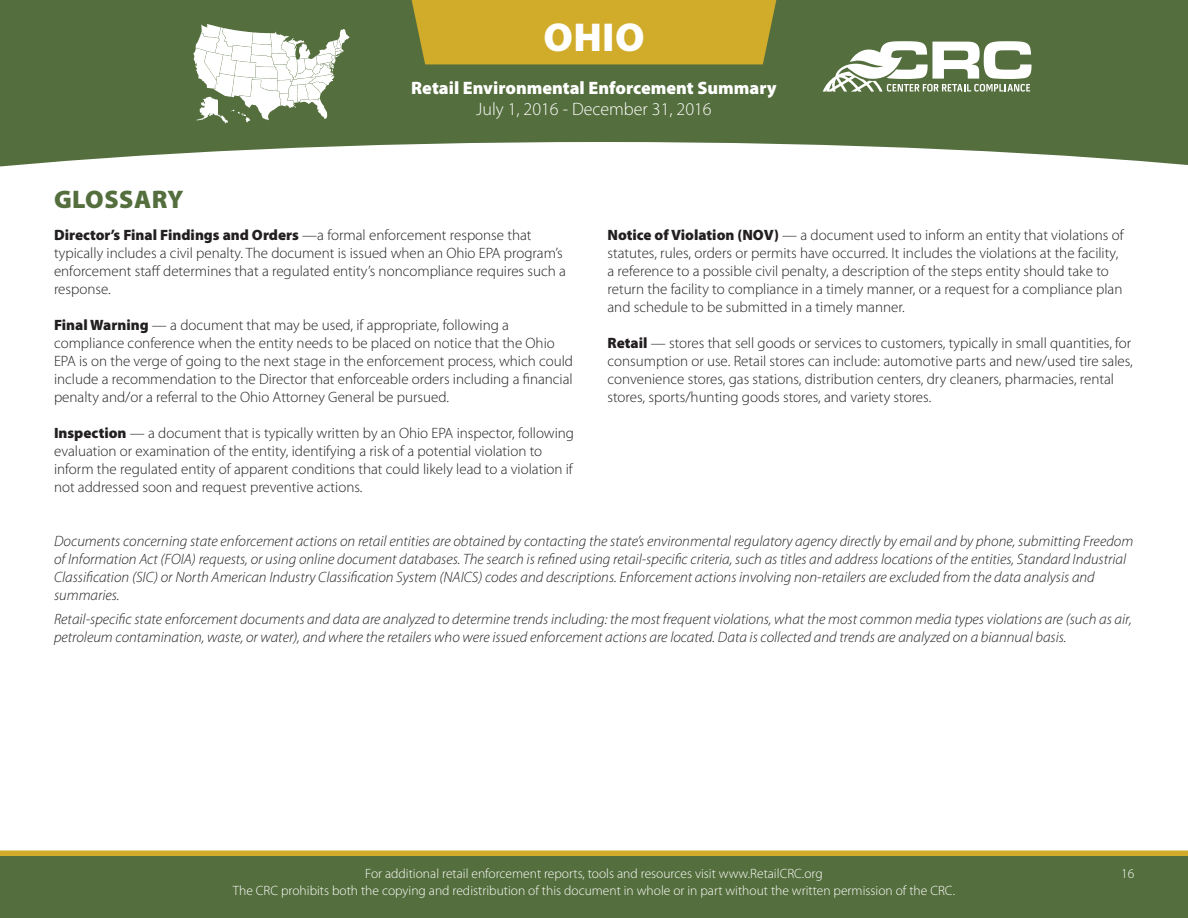
<style>
.page{position:relative;width:1188px;height:918px;background:#fff}
.page>*{position:absolute;margin:0;border:0;box-sizing:border-box;transform-origin:0 0}
.t1{font:900 40.5px "Myriad Pro";color:#fff}
.t2{font:900 25.5px "Myriad Pro";letter-spacing:.02em;color:#546e3d}
.t3{font:900 18px "Myriad Pro";color:#fff}
.t4{font:300 18px "Myriad Pro";color:#fff}
.t5{font:300 15px/18px "Myriad Pro";color:#231f20}
.t6{font:italic 300 15px/18px "Myriad Pro";color:#231f20}
.t7{font:300 13.5px/16.5px "Myriad Pro";color:#fff;text-align:center}
.s1{font-weight:900}
</style>
<div class="page">
<div style="left:0;top:850px;width:1188px;height:6px;background:#d1ab2a"></div>
<div style="left:0;top:856px;width:1188px;height:62px;background:#546e3d"></div>
<svg style="left:0;top:155px;width:1188px;height:12px"></svg>
<div style="left:0;top:0;width:1188px;height:155px;background:#546e3d"></div>
<svg style="left:823px;top:41px;width:209px;height:51px"></svg>
<svg style="left:393px;top:0;width:402px;height:69px;background:#b99f2d"></svg>
<svg style="left:193px;top:24px;width:156px;height:99px"></svg>
<h1 class="t1" style="left:543px;top:15px;width:103px">OHIO</h1>
<p class="t3" style="left:411px;top:78px;width:367px">Retail Environmental Enforcement Summary</p>
<p class="t4" style="left:476px;top:100px;width:237px">July 1, 2016 - December 31, 2016</p>
<h2 class="t2" style="left:54px;top:185px;width:131px">GLOSSARY</h2>
<p class="t5" style="left:54px;top:226px;width:513px"><span class="s1">Director’s Final Findings and Orders</span> —a formal enforcement response that typically includes a civil penalty. The document is issued when an Ohio EPA program’s enforcement staff determines that a regulated entity’s noncompliance requires such a response.</p>
<p class="t5" style="left:54px;top:316px;width:521px"><span class="s1">Final Warning</span> — a document that may be used, if appropriate, following a compliance conference when the entity needs to be placed on notice that the Ohio EPA is on the verge of going to the next stage in the enforcement process, which could include a recommendation to the Director that enforceable orders including a financial penalty and/or a referral to the Ohio Attorney General be pursued.</p>
<p class="t5" style="left:54px;top:424px;width:522px"><span class="s1">Inspection</span> — a document that is typically written by an Ohio EPA inspector, following evaluation or examination of the entity, identifying a risk of a potential violation to inform the regulated entity of apparent conditions that could likely lead to a violation if not addressed soon and request preventive actions.</p>
<p class="t5" style="left:608px;top:226px;width:518px"><span class="s1">Notice of Violation (NOV)</span> — a document used to inform an entity that violations of statutes, rules, orders or permits have occurred. It includes the violations at the facility, a reference to a possible civil penalty, a description of the steps entity should take to return the facility to compliance in a timely manner, or a request for a compliance plan and schedule to be submitted in a timely manner.</p>
<p class="t5" style="left:608px;top:334px;width:527px"><span class="s1">Retail</span> — stores that sell goods or services to customers, typically in small quantities, for consumption or use. Retail stores can include: automotive parts and new/used tire sales, convenience stores, gas stations, distribution centers, dry cleaners, pharmacies, rental stores, sports/hunting goods stores, and variety stores.</p>
<p class="t6" style="left:54px;top:532px;width:1081px">Documents concerning state enforcement actions on retail entities are obtained by contacting the state’s environmental regulatory agency directly by email and by phone, submitting Freedom of Information Act (FOIA) requests, or using online document databases. The search is refined using retail-specific criteria, such as titles and address locations of the entities, Standard Industrial Classification (SIC) or North American Industry Classification System (NAICS) codes and descriptions. Enforcement actions involving non-retailers are excluded from the data analysis and summaries.</p>
<p class="t6" style="left:54px;top:611px;width:1079px">Retail-specific state enforcement documents and data are analyzed to determine trends including: the most frequent violations, what the most common media types violations are (such as air, petroleum contamination, waste, or water), and where the retailers who were issued enforcement actions are located. Data is collected and trends are analyzed on a biannual basis.</p>
<p class="t7" style="left:233px;top:866px;width:724px">For additional retail enforcement reports, tools and resources visit www.RetailCRC.org<br>The CRC prohibits both the copying and redistribution of this document in whole or in part without the written permission of the CRC.</p>
<p class="t7" style="left:1121px;top:866px;width:15px">16</p>
</div>
